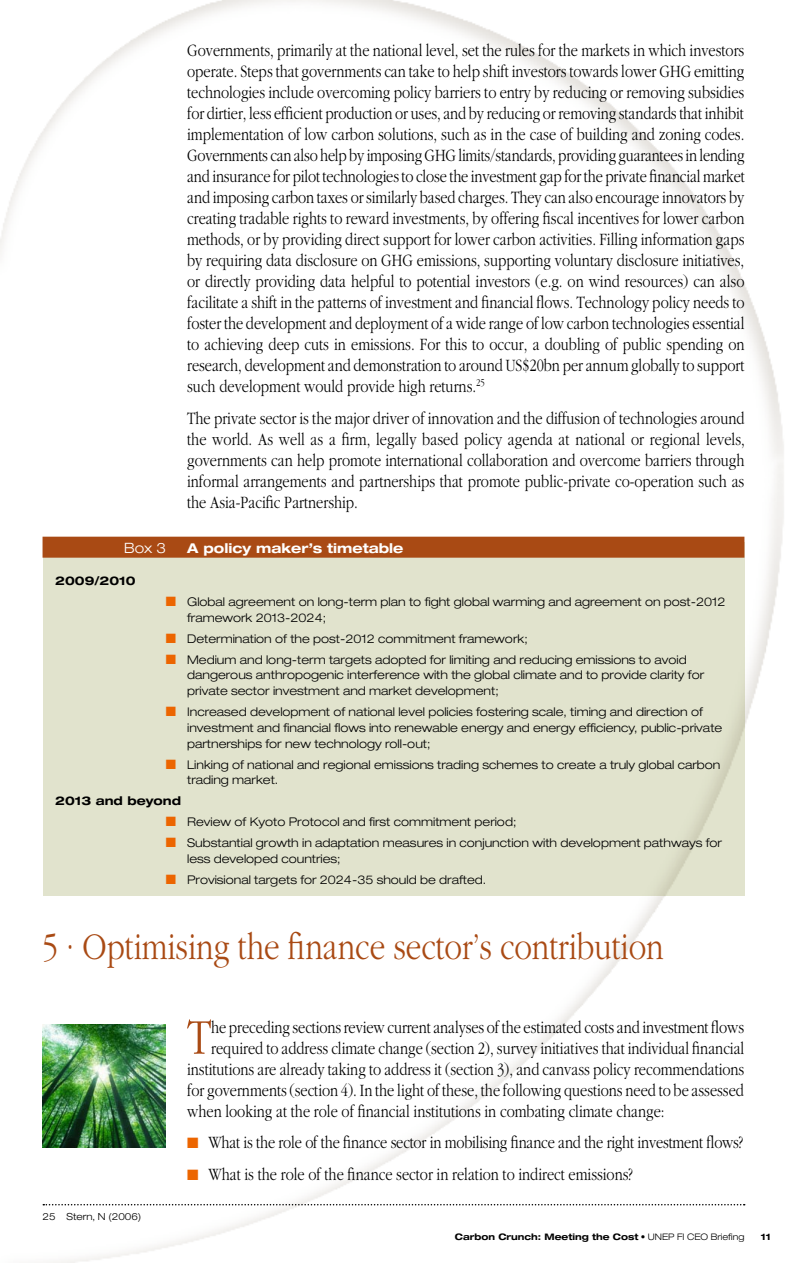
<style>
.page{position:relative;width:787px;height:1263px;background:#fff}
.page>*{position:absolute;margin:0;border:0;box-sizing:border-box;transform-origin:0 0}
.t1{font:300 51.75px "Aplgaram";color:#a94a14}
.t2{font:300 39px "Aplgaram";color:#a94a14}
.t3{font:300 18px/21px "Aplgaram";color:#000;text-align:justify}
.t4{font:300 expanded 14.25px "Helvetica Neue";color:#fff}
.t5{font:700 expanded 13.5px "Helvetica Neue";color:#fff}
.t6{font:300 expanded 12px/15.8px "Helvetica Neue";color:#000}
.t7{font:700 expanded 12px "Helvetica Neue";color:#000}
.t8{font:300 expanded 9.75px "Helvetica Neue";color:#000}
.t9{font:700 expanded 9px "Helvetica Neue";color:#000}
.s1{color:#ec6500}
.s2{font-weight:300}
</style>
<div class="page">
<img style="left:0;top:0;width:784px;height:1263px">
<svg style="left:43px;top:1204px;width:701px;height:1px"></svg>
<div style="left:43px;top:542px;width:701px;height:354px;background:#e1e3cd"></div>
<div style="left:43px;top:537px;width:701px;height:21px;background:#a94a14"></div>
<img style="left:43px;top:1024px;width:123px;height:124px">
<p class="t3" style="left:187px;top:40px;width:559px">Governments, primarily at the national level, set the rules for the markets in which investors operate. Steps that governments can take to help shift investors towards lower GHG emitting technologies include overcoming policy barriers to entry by reducing or removing subsidies for dirtier, less efficient production or uses, and by reducing or removing standards that inhibit implementation of low carbon solutions, such as in the case of building and zoning codes.<br>Governments can also help by imposing GHG limits/standards, providing guarantees in lending and insurance for pilot technologies to close the investment gap for the private financial market and imposing carbon taxes or similarly based charges. They can also encourage innovators by creating tradable rights to reward investments, by offering fiscal incentives for lower carbon methods, or by providing direct support for lower carbon activities. Filling information gaps by requiring data disclosure on GHG emissions, supporting voluntary disclosure initiatives, or directly providing data helpful to potential investors (e.g. on wind resources) can also facilitate a shift in the patterns of investment and financial flows. Technology policy needs to foster the development and deployment of a wide range of low carbon technologies essential to achieving deep cuts in emissions. For this to occur, a doubling of public spending on research, development and demonstration to around US$20bn per annum globally to support such development would provide high returns.<sup>25</sup></p>
<p class="t3" style="left:187px;top:408px;width:559px">The private sector is the major driver of innovation and the diffusion of technologies around the world. As well as a firm, legally based policy agenda at national or regional levels, governments can help promote international collaboration and overcome barriers through informal arrangements and partnerships that promote public-private co-operation such as the Asia-Pacific Partnership.</p>
<p class="t4" style="left:124px;top:540px;width:43px">Box 3</p>
<p class="t5" style="left:187px;top:540px;width:218px">A policy maker’s timetable</p>
<p class="t7" style="left:55px;top:573px;width:82px">2009/2010</p>
<p class="t6" style="left:187px;top:594px;width:540px;text-indent:-21px"><span class="s1">■</span> Global agreement on long-term plan to fight global warming and agreement on post-2012 framework 2013-2024;</p>
<p class="t6" style="left:166px;top:630px;width:363px"><span class="s1">■</span> Determination of the post-2012 commitment framework;</p>
<p class="t6" style="left:187px;top:651px;width:518px;text-indent:-21px"><span class="s1">■</span> Medium and long-term targets adopted for limiting and reducing emissions to avoid dangerous anthropogenic interference with the global climate and to provide clarity for private sector investment and market development;</p>
<p class="t6" style="left:187px;top:704px;width:536px;text-indent:-21px"><span class="s1">■</span> Increased development of national level policies fostering scale, timing and direction of investment and financial flows into renewable energy and energy efficiency, public-private partnerships for new technology roll-out;</p>
<p class="t6" style="left:187px;top:756px;width:534px;text-indent:-21px"><span class="s1">■</span> Linking of national and regional emissions trading schemes to create a truly global carbon trading market.</p>
<p class="t7" style="left:55px;top:794px;width:127px">2013 and beyond</p>
<p class="t6" style="left:166px;top:814px;width:352px"><span class="s1">■</span> Review of Kyoto Protocol and first commitment period;</p>
<p class="t6" style="left:187px;top:835px;width:536px;text-indent:-21px"><span class="s1">■</span> Substantial growth in adaptation measures in conjunction with development pathways for less developed countries;</p>
<p class="t6" style="left:166px;top:872px;width:322px"><span class="s1">■</span> Provisional targets for 2024-35 should be drafted.</p>
<h2 class="t2" style="left:43px;top:925px;width:622px">5 · Optimising the finance sector’s contribution</h2>
<p class="t8" style="left:43px;top:1211px;width:100px">25 Stern, N (2006)</p>
<h1 class="t1" style="left:187px;top:1009px;width:25px">T</h1>
<p class="t3" style="left:211px;top:1016px;width:534px">he preceding sections review current analyses of the estimated costs and investment flows</p>
<p class="t3" style="left:211px;top:1037px;width:534px">required to address climate change (section 2), survey initiatives that individual financial</p>
<p class="t3" style="left:187px;top:1058px;width:558px">institutions are already taking to address it (section 3), and canvass policy recommendations</p>
<p class="t3" style="left:187px;top:1079px;width:558px">for governments (section 4). In the light of these, the following questions need to be assessed</p>
<p class="t3" style="left:187px;top:1100px;width:479px">when looking at the role of financial institutions in combating climate change:</p>
<p class="t3" style="left:187px;top:1132px;width:557px"><span class="s1">■</span> What is the role of the finance sector in mobilising finance and the right investment flows?</p>
<p class="t3" style="left:187px;top:1163px;width:447px"><span class="s1">■</span> What is the role of the finance sector in relation to indirect emissions?</p>
<p class="t9" style="left:455px;top:1231px;width:291px">Carbon Crunch: Meeting the Cost <span class="s2">• UNEP FI CEO Briefing</span></p>
<p class="t9" style="left:760px;top:1231px;width:12px">11</p>
</div>
